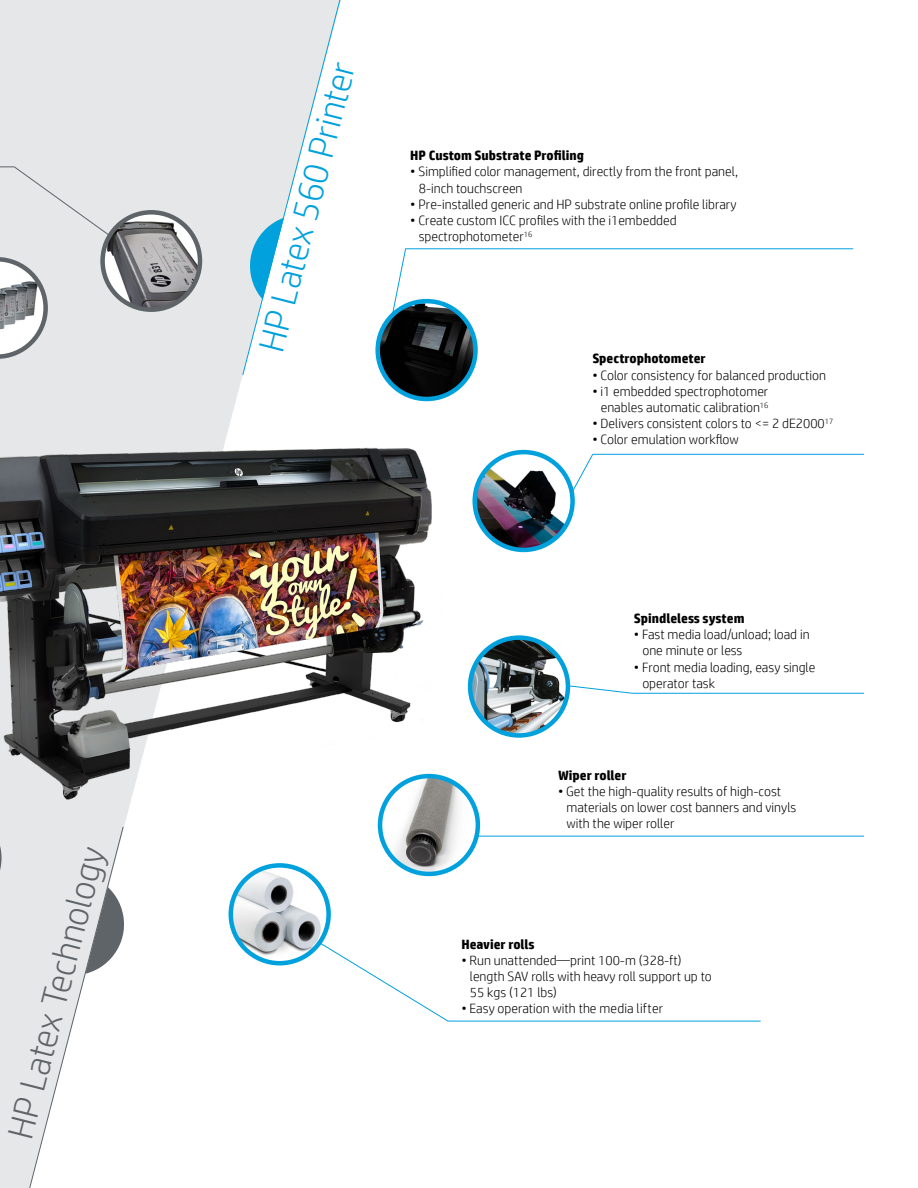
<style>
.page{position:relative;width:918px;height:1188px;background:#fff}
.page>*{position:absolute;margin:0;border:0;box-sizing:border-box;transform-origin:0 0}
.t1{font:300 36px "HP Simplified";color:#5e6468}
.t2{font:300 36px "HP Simplified";color:#00a1dd}
.t3{font:300 13.5px/16.2px "HP Simplified";color:#000}
.t4{font:700 13.5px "HP Simplified";color:#000}
</style>
<div class="page">
<img style="left:380px;top:776px;width:98px;height:98px;border-radius:49px">
<div style="left:378px;top:774px;width:102px;height:102px;border:4px solid #00a1dd;border-radius:50%"></div>
<img style="left:470px;top:638px;width:98px;height:97px;border-radius:49px">
<div style="left:468px;top:635px;width:102px;height:103px;border:4px solid #00a1dd;border-radius:50%"></div>
<img style="left:475px;top:455px;width:98px;height:94px">
<div style="left:473px;top:450px;width:102px;height:102px;border:4px solid #00a1dd;border-radius:50%"></div>
<img style="left:378px;top:303px;width:98px;height:95px">
<div style="left:375px;top:299px;width:103px;height:102px;border:4px solid #00a1dd;border-radius:50%"></div>
<hr style="left:405px;top:249px;width:448px;height:1px;background:#00a1dd">
<hr style="left:593px;top:454px;width:271px;height:1px;background:#00a1dd">
<hr style="left:633px;top:693px;width:231px;height:1px;background:#00a1dd">
<hr style="left:477px;top:836px;width:387px;height:1px;background:#00a1dd">
<hr style="left:448px;top:1021px;width:313px;height:1px;background:#00a1dd">
<svg style="left:391px;top:248px;width:15px;height:70px"></svg>
<svg style="left:570px;top:454px;width:23px;height:41px"></svg>
<svg style="left:566px;top:685px;width:67px;height:9px"></svg>
<svg style="left:341px;top:955px;width:108px;height:67px"></svg>
<svg style="left:0;top:0;width:341px;height:966px;fill:#e6e7e8"></svg>
<img style="left:0;top:434px;width:444px;height:381px">
<svg style="left:0;top:166px;width:111px;height:193px;background:#dbddde"></svg>
<img style="left:103px;top:213px;width:97px;height:96px">
<div style="left:100px;top:210px;width:102px;height:102px;border:4px solid #5e6468;border-radius:50%"></div>
<svg style="left:0;top:807px;width:125px;height:381px"></svg>
<svg style="left:242px;top:0;width:99px;height:376px"></svg>
<h1 class="t1" style="left:0;top:1133px;width:302px;rotate:-76deg">HP Latex Technology</h1>
<h1 class="t2" style="left:251px;top:346px;width:299px;rotate:-76deg">HP Latex 560 Printer</h1>
<p class="t4" style="left:410px;top:148px;width:175px">HP Custom Substrate Profiling</p>
<p class="t3" style="left:419px;top:164px;width:321px;text-indent:-9px">• Simplified color management, directly from the front panel,<br>8-inch touchscreen</p>
<p class="t3" style="left:410px;top:196px;width:328px">• Pre-installed generic and HP substrate online profile library</p>
<p class="t3" style="left:419px;top:212px;width:259px;text-indent:-9px">• Create custom ICC profiles with the i1embedded spectrophotometer<sup>16</sup></p>
<p class="t4" style="left:592px;top:351px;width:115px">Spectrophotometer</p>
<p class="t3" style="left:592px;top:367px;width:235px">• Color consistency for balanced production</p>
<p class="t3" style="left:592px;top:383px;width:178px;text-align:right">• i1 embedded spectrophotomer enables automatic calibration<sup>16</sup></p>
<p class="t3" style="left:592px;top:415px;width:242px">• Delivers consistent colors to &lt;= 2 dE2000<sup>17</sup></p>
<p class="t3" style="left:592px;top:431px;width:148px">• Color emulation workflow</p>
<p class="t4" style="left:634px;top:610px;width:112px">Spindleless system</p>
<p class="t3" style="left:642px;top:626px;width:169px;text-indent:-9px">• Fast media load/unload; load in one minute or less</p>
<p class="t3" style="left:642px;top:659px;width:175px;text-indent:-9px">• Front media loading, easy single operator task</p>
<p class="t4" style="left:558px;top:767px;width:70px">Wiper roller</p>
<p class="t3" style="left:567px;top:783px;width:231px;text-indent:-9px">• Get the high-quality results of high-cost materials on lower cost banners and vinyls with the wiper roller</p>
<p class="t4" style="left:461px;top:936px;width:75px">Heavier rolls</p>
<p class="t3" style="left:470px;top:952px;width:243px;text-indent:-9px">• Run unattended—print 100-m (328-ft) length SAV rolls with heavy roll support up to<br>55 kgs (121 lbs)</p>
<p class="t3" style="left:461px;top:1000px;width:203px">• Easy operation with the media lifter</p>
</div>
